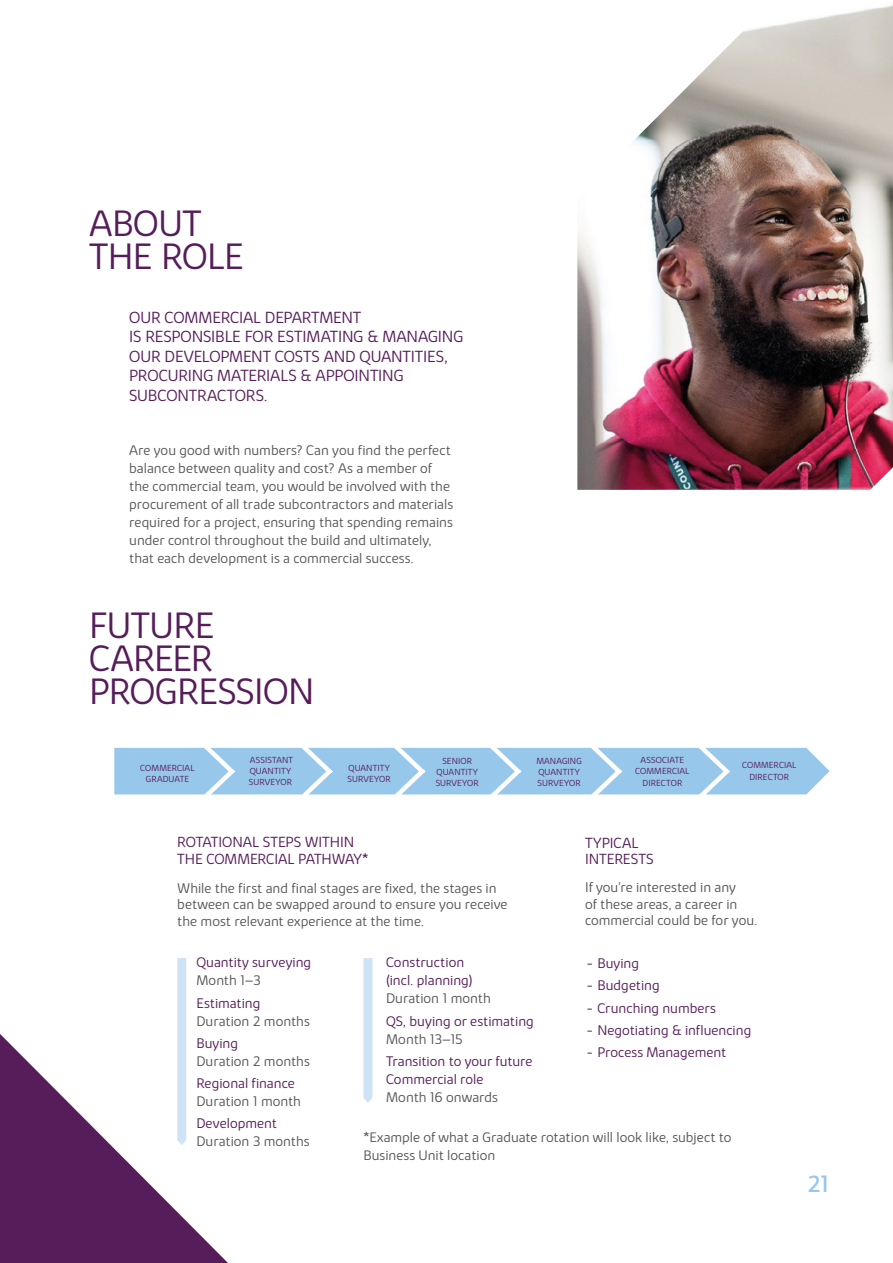
<style>
.page{position:relative;width:893px;height:1263px;background:#fff}
.page>*{position:absolute;margin:0;border:0;box-sizing:border-box;transform-origin:0 0}
.t1{font:300 37.5px/33px "Vistry Sans";letter-spacing:-.02em;color:#561d5a}
.t2{font:24px "Bovis Sans";color:#98c7ec}
.t3{font:300 16.5px/19.5px "Vistry Sans";letter-spacing:-.01em;color:#561d5a}
.t4{font:300 15px/16.5px "Vistry Sans";letter-spacing:-.01em;color:#561d5a}
.t5{font:300 14.25px/18px "Vistry Sans";color:#575756}
.t6{font:300 14.25px/18px "Vistry Sans";color:#561d5a}
.t7{font:300 14.25px/18px "Bovis Sans";color:#575756}
.t8{font:300 9px/11.2px "Vistry Sans";letter-spacing:.01em;color:#561d5a;text-align:center}
</style>
<div class="page">
<img style="left:577px;top:4px;width:316px;height:486px">
<svg style="left:0;top:1034px;width:228px;height:229px;fill:#561d5a"></svg>
<svg style="left:114px;top:747px;width:716px;height:48px;background:#a2cced"></svg>
<svg style="left:177px;top:958px;width:9px;height:187px;background:#d1e4f7"></svg>
<svg style="left:363px;top:958px;width:9px;height:145px"></svg>
<h1 class="t1" style="left:89px;top:207px;width:156px">ABOUT<br>THE ROLE</h1>
<p class="t3" style="left:129px;top:307px;width:336px">OUR COMMERCIAL DEPARTMENT<br>IS RESPONSIBLE FOR ESTIMATING &amp; MANAGING<br>OUR DEVELOPMENT COSTS AND QUANTITIES,<br>PROCURING MATERIALS &amp; APPOINTING<br>SUBCONTRACTORS.</p>
<p class="t5" style="left:129px;top:441px;width:325px">Are you good with numbers? Can you find the perfect balance between quality and cost? As a member of the commercial team, you would be involved with the procurement of all trade subcontractors and materials required for a project, ensuring that spending remains under control throughout the build and ultimately, that each development is a commercial success.</p>
<h1 class="t1" style="left:89px;top:609px;width:227px">FUTURE<br>CAREER<br>PROGRESSION</h1>
<p class="t8" style="left:140px;top:762px;width:56px">COMMERCIAL<br>GRADUATE</p>
<p class="t8" style="left:249px;top:754px;width:46px;text-align:left">ASSISTANT<br>QUANTITY<br>SURVEYOR</p>
<p class="t8" style="left:348px;top:762px;width:45px;text-align:left">QUANTITY<br>SURVEYOR</p>
<p class="t8" style="left:436px;top:755px;width:45px">SENIOR<br>QUANTITY<br>SURVEYOR</p>
<p class="t8" style="left:536px;top:755px;width:47px;text-align:left">MANAGING<br>QUANTITY<br>SURVEYOR</p>
<p class="t8" style="left:635px;top:754px;width:56px">ASSOCIATE<br>COMMERCIAL<br>DIRECTOR</p>
<p class="t8" style="left:742px;top:760px;width:56px">COMMERCIAL<br>DIRECTOR</p>
<p class="t4" style="left:177px;top:833px;width:193px">ROTATIONAL STEPS WITHIN<br>THE COMMERCIAL PATHWAY*</p>
<p class="t5" style="left:177px;top:880px;width:332px;line-height:16.5px">While the first and final stages are fixed, the stages in between can be swapped around to ensure you receive the most relevant experience at the time.</p>
<p class="t4" style="left:585px;top:834px;width:70px">TYPICAL<br>INTERESTS</p>
<p class="t5" style="left:585px;top:879px;width:174px;line-height:16.5px">If you’re interested in any<br>of these areas, a career in commercial could be for you.</p>
<p class="t6" style="left:196px;top:953px;width:116px">Quantity surveying</p>
<p class="t5" style="left:196px;top:971px;width:66px">Month 1–3</p>
<p class="t6" style="left:196px;top:994px;width:66px">Estimating</p>
<p class="t5" style="left:196px;top:1012px;width:115px">Duration 2 months</p>
<p class="t6" style="left:196px;top:1034px;width:43px">Buying</p>
<p class="t5" style="left:196px;top:1052px;width:115px">Duration 2 months</p>
<p class="t6" style="left:196px;top:1074px;width:100px">Regional finance</p>
<p class="t5" style="left:196px;top:1092px;width:106px">Duration 1 month</p>
<p class="t6" style="left:196px;top:1114px;width:82px">Development</p>
<p class="t5" style="left:196px;top:1132px;width:115px">Duration 3 months</p>
<p class="t6" style="left:386px;top:953px;width:88px">Construction (incl. planning)</p>
<p class="t5" style="left:386px;top:989px;width:106px">Duration 1 month</p>
<p class="t6" style="left:386px;top:1012px;width:149px">QS, buying or estimating</p>
<p class="t5" style="left:386px;top:1030px;width:78px">Month 13–15</p>
<p class="t6" style="left:386px;top:1052px;width:148px">Transition to your future<br>Commercial role</p>
<p class="t5" style="left:386px;top:1088px;width:113px">Month 16 onwards</p>
<p class="t6" style="left:587px;top:954px;width:54px">- Buying</p>
<p class="t6" style="left:587px;top:976px;width:74px">- Budgeting</p>
<p class="t6" style="left:587px;top:999px;width:130px">- Crunching numbers</p>
<p class="t6" style="left:587px;top:1021px;width:166px">- Negotiating &amp; influencing</p>
<p class="t6" style="left:587px;top:1043px;width:141px">- Process Management</p>
<p class="t7" style="left:363px;top:1128px;width:370px">*Example of what a Graduate rotation will look like, subject to<br>Business Unit location</p>
<h2 class="t2" style="left:808px;top:1169px;width:23px">21</h2>
</div>
